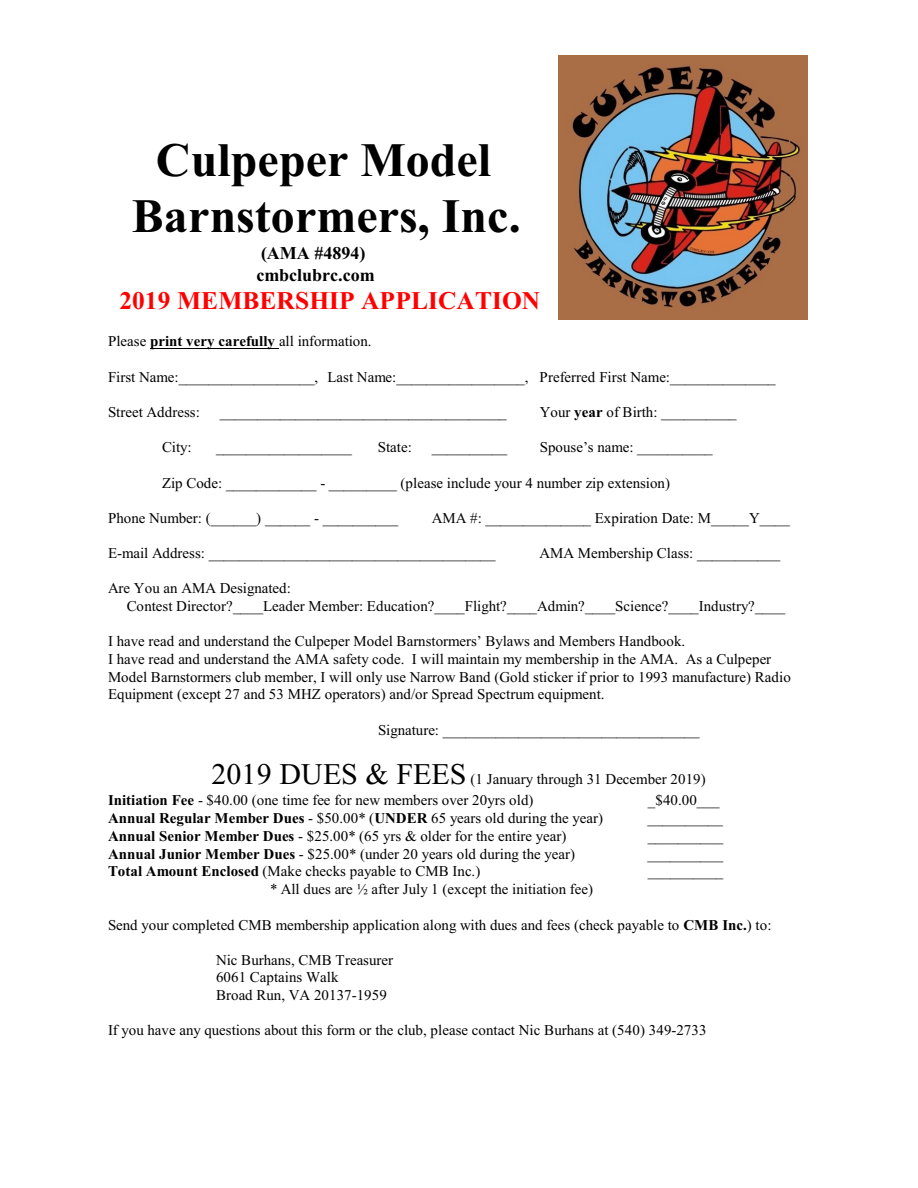
<style>
.page{position:relative;width:918px;height:1188px;background:#fff}
.page>*{position:absolute;margin:0;border:0;box-sizing:border-box;transform-origin:0 0}
.t1{font:700 48px/55.2px "Times New Roman";color:#000;text-align:center}
.t2{font:700 25.5px "Times New Roman";letter-spacing:.005em;color:#f00}
.t3{font:700 18px/21.3px "Times New Roman";color:#000}
.t4{font:15px/17.7px "Times New Roman";color:#000}
.s1{font-weight:700}
.s2{font-size:30px}
</style>
<div class="page">
<hr style="left:150px;top:348px;width:129px;height:1px;background:#000">
<img style="left:559px;top:56px;width:248px;height:263px">
<h1 class="t1" style="left:132px;top:138px;width:390px">Culpeper Model<br>Barnstormers, Inc.</h1>
<p class="t3" style="left:256px;top:245px;width:120px">(AMA #4894) cmbclubrc.com</p>
<h2 class="t2" style="left:120px;top:292px;width:422px">2019 MEMBERSHIP APPLICATION</h2>
<p class="t4" style="left:108px;top:334px;width:265px">Please <span class="s1">print very carefully</span> all information.</p>
<p class="t4" style="left:108px;top:369px;width:669px">First Name:__________________, Last Name:_________________, Preferred First Name:______________</p>
<p class="t4" style="left:108px;top:405px;width:93px">Street Address:</p>
<p class="t4" style="left:220px;top:405px;width:288px">______________________________________</p>
<p class="t4" style="left:540px;top:405px;width:199px">Your <span class="s1">year</span> of Birth: __________</p>
<p class="t4" style="left:162px;top:440px;width:31px">City:</p>
<p class="t4" style="left:540px;top:440px;width:174px">Spouse’s name: __________</p>
<p class="t4" style="left:162px;top:475px;width:509px">Zip Code: ____________ - _________ (please include your 4 number zip extension)</p>
<p class="t4" style="left:108px;top:510px;width:292px">Phone Number: (______) ______ - __________</p>
<p class="t4" style="left:432px;top:510px;width:360px">AMA #: ______________ Expiration Date: M_____Y____</p>
<p class="t4" style="left:108px;top:546px;width:389px">E-mail Address: ______________________________________</p>
<p class="t4" style="left:539px;top:546px;width:242px">AMA Membership Class: ___________</p>
<p class="t4" style="left:127px;top:581px;width:660px;text-indent:-19px">Are You an AMA Designated:<br>Contest Director?____Leader Member: Education?____Flight?____Admin?____Science?____Industry?____</p>
<p class="t4" style="left:108px;top:634px;width:684px">I have read and understand the Culpeper Model Barnstormers’ Bylaws and Members Handbook.<br>I have read and understand the AMA safety code. I will maintain my membership in the AMA. As a Culpeper Model Barnstormers club member, I will only use Narrow Band (Gold sticker if prior to 1993 manufacture) Radio Equipment (except 27 and 53 MHZ operators) and/or Spread Spectrum equipment.</p>
<p class="t4" style="left:378px;top:722px;width:323px">Signature: __________________________________</p>
<p class="t4" style="left:108px;top:770px;width:599px;line-height:21px;text-indent:104px"><span class="s2">2019 DUES &amp; FEES</span> (1 January through 31 December 2019)<br><span class="s1">Initiation Fee</span> - $40.00 (one time fee for new members over 20yrs old)</p>
<p class="t4" style="left:378px;top:440px;width:36px">State:</p>
<p class="t4" style="left:216px;top:440px;width:137px">__________________</p>
<p class="t4" style="left:432px;top:440px;width:77px">__________</p>
<p class="t4" style="left:648px;top:793px;width:73px">_$40.00___</p>
<p class="t4" style="left:108px;top:811px;width:496px"><span class="s1">Annual Regular Member Dues</span> - $50.00* (<span class="s1">UNDER</span> 65 years old during the year)</p>
<p class="t4" style="left:647px;top:811px;width:77px">__________</p>
<p class="t4" style="left:108px;top:828px;width:460px"><span class="s1">Annual Senior Member Dues</span> - $25.00* (65 yrs &amp; older for the entire year)</p>
<p class="t4" style="left:648px;top:828px;width:77px">__________</p>
<p class="t4" style="left:108px;top:846px;width:469px"><span class="s1">Annual Junior Member Dues</span> - $25.00* (under 20 years old during the year)</p>
<p class="t4" style="left:648px;top:846px;width:77px">__________</p>
<p class="t4" style="left:108px;top:864px;width:374px"><span class="s1">Total Amount Enclosed</span> (Make checks payable to CMB Inc.)</p>
<p class="t4" style="left:648px;top:864px;width:77px">__________</p>
<p class="t4" style="left:270px;top:882px;width:325px">* All dues are ½ after July 1 (except the initiation fee)</p>
<p class="t4" style="left:108px;top:917px;width:665px">Send your completed CMB membership application along with dues and fees (check payable to <span class="s1">CMB Inc.</span>) to:</p>
<p class="t4" style="left:216px;top:952px;width:179px">Nic Burhans, CMB Treasurer<br>6061 Captains Walk<br>Broad Run, VA 20137-1959</p>
<p class="t4" style="left:108px;top:1023px;width:600px">If you have any questions about this form or the club, please contact Nic Burhans at (540) 349-2733</p>
</div>
